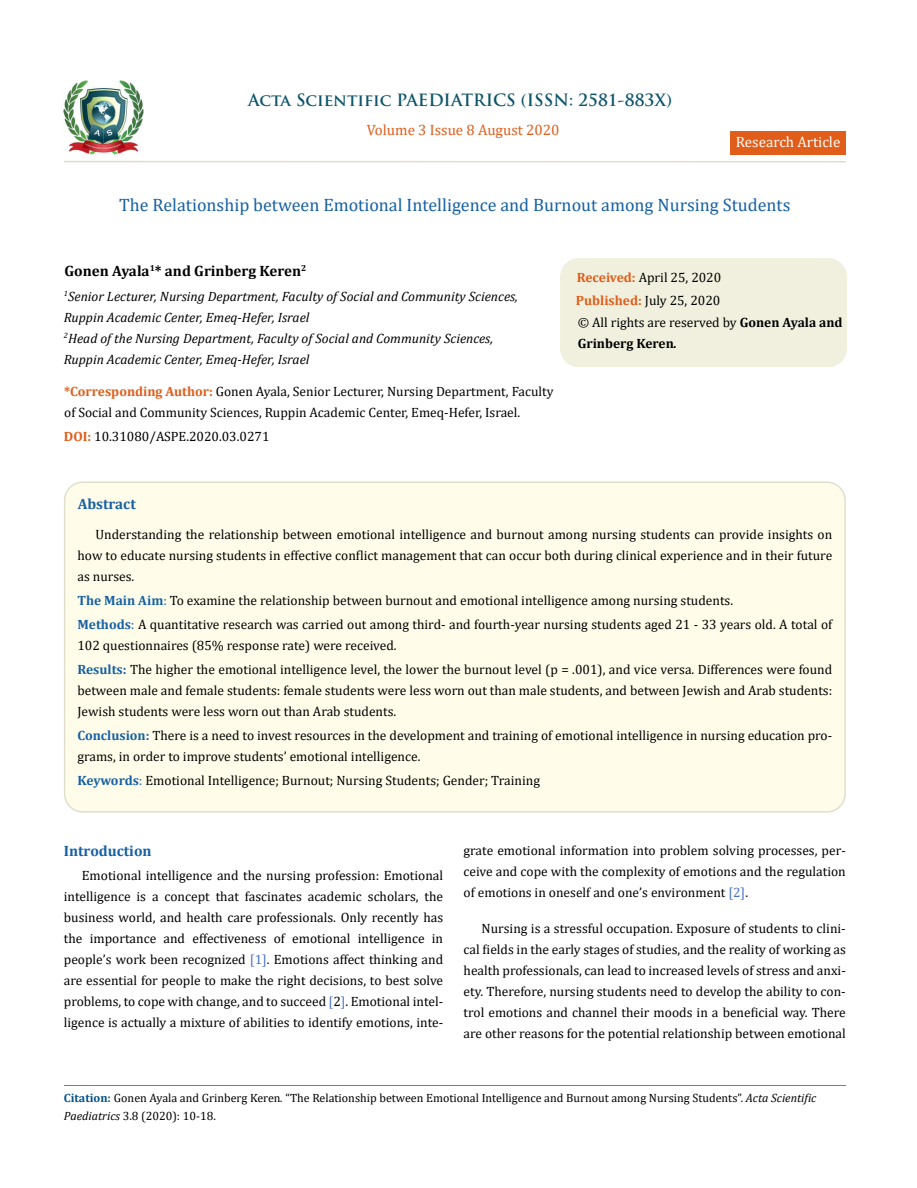
<style>
.page{position:relative;width:917px;height:1188px;background:#fff}
.page>*{position:absolute;margin:0;border:0;box-sizing:border-box;transform-origin:0 0}
.t1{font:18px "Cambria";color:#1560a6}
.t2{font:700 16.5px "Trajan Pro";color:#0e546a}
.t3{font:700 15px "Cambria";color:#000}
.t4{font:15px "Cambria";color:#e05d1a}
.t5{font:700 15px "Cambria";color:#1560a6}
.t6{font:15px "Cambria";color:#fff}
.t7{font:13.5px/21px "Cambria";color:#000}
.t8{font:italic 13.5px/21px "Cambria";color:#000}
.t9{font:700 13.5px/21px "Cambria";color:#000}
.t10{font:12px/18px "Cambria";color:#000}
.s1{font-weight:700;color:#e05d1a}
.s2{font-weight:400}
.s3{font-style:italic}
.s4{font-weight:700;color:#1560a6}
.s5{color:#1560a6}
.s6{color:#4472c4}
.s7{font-weight:700;color:#035089}
</style>
<div class="page">
<img style="left:63px;top:81px;width:80px;height:74px">
<div style="left:730px;top:132px;width:115px;height:23px;background:#e05d1a"></div>
<div style="left:561px;top:259px;width:285px;height:107px;background:#f1f0de;border-radius:18px"></div>
<div style="left:560px;top:258px;width:287px;height:109px;border:2px solid #f1f0de;border-radius:18px"></div>
<div style="left:65px;top:482px;width:780px;height:330px;background:#fffde9;border-radius:18px"></div>
<div style="left:64px;top:482px;width:781px;height:331px;border:2px solid #e0dfcd;border-radius:18px"></div>
<hr style="left:64px;top:1085px;width:781px;height:1px;background:#e05d1a">
<hr style="left:64px;top:161px;width:781px;height:1px;background:#e0dfcd">
<p class="t2" style="left:248px;top:90px;width:425px">Acta Scientific PAEDIATRICS (ISSN: 2581-883X)</p>
<p class="t4" style="left:367px;top:121px;width:194px">Volume 3 Issue 8 August 2020</p>
<p class="t6" style="left:735px;top:133px;width:106px">Research Article</p>
<h1 class="t1" style="left:119px;top:194px;width:672px">The Relationship between Emotional Intelligence and Burnout among Nursing Students</h1>
<p class="t3" style="left:65px;top:261px;width:243px">Gonen Ayala<sup>1</sup>* and Grinberg Keren<sup>2</sup></p>
<p class="t8" style="left:64px;top:285px;width:455px"><sup>1</sup>Senior Lecturer, Nursing Department, Faculty of Social and Community Sciences, Ruppin Academic Center, Emeq-Hefer, Israel<br><sup>2</sup>Head of the Nursing Department, Faculty of Social and Community Sciences, Ruppin Academic Center, Emeq-Hefer, Israel</p>
<p class="t7" style="left:64px;top:381px;width:491px"><span class="s1">*Corresponding Author:</span> Gonen Ayala, Senior Lecturer, Nursing Department, Faculty of Social and Community Sciences, Ruppin Academic Center, Emeq-Hefer, Israel.</p>
<p class="t7" style="left:64px;top:425px;width:207px"><span class="s1">DOI:</span> 10.31080/ASPE.2020.03.0271</p>
<p class="t7" style="left:576px;top:266px;width:147px;line-height:23px"><span class="s1">Received:</span> April 25, 2020<br><span class="s1">Published:</span> July 25, 2020</p>
<p class="t9" style="left:577px;top:311px;width:266px"><span class="s2">© All rights are reserved by</span> Gonen Ayala and<br>Grinberg Keren<span class="s3">.</span></p>
<p class="t5" style="left:78px;top:494px;width:60px">Abstract</p>
<p class="t7" style="left:77px;top:524px;width:756px;text-align:justify;text-indent:18px">Understanding the relationship between emotional intelligence and burnout among nursing students can provide insights on how to educate nursing students in effective conflict management that can occur both during clinical experience and in their future as nurses.</p>
<p class="t7" style="left:77px;top:588px;width:756px;line-height:24px"><span class="s4">The Main Aim</span><span class="s5">:</span> To examine the relationship between burnout and emotional intelligence among nursing students.<br><span class="s4">Methods</span><span class="s5">:</span> A quantitative research was carried out among third- and fourth-year nursing students aged 21 - 33 years old. A total of</p>
<p class="t7" style="left:77px;top:633px;width:756px;line-height:24px">102 questionnaires (85% response rate) were received.<br><span class="s4">Results:</span> The higher the emotional intelligence level, the lower the burnout level (p = .001), and vice versa. Differences were found</p>
<p class="t7" style="left:77px;top:680px;width:756px">between male and female students: female students were less worn out than male students, and between Jewish and Arab students:<br>Jewish students were less worn out than Arab students.</p>
<p class="t7" style="left:77px;top:725px;width:756px"><span class="s4">Conclusion:</span> There is a need to invest resources in the development and training of emotional intelligence in nursing education pro&shy;grams, in order to improve students’ emotional intelligence.</p>
<p class="t7" style="left:77px;top:770px;width:464px"><span class="s4">Keywords</span><span class="s5">:</span> Emotional Intelligence; Burnout; Nursing Students; Gender; Training</p>
<p class="t5" style="left:64px;top:840px;width:89px">Introduction</p>
<p class="t7" style="left:64px;top:865px;width:381px;text-align:justify;text-indent:18px">Emotional intelligence and the nursing profession: Emotional intelligence is a concept that fascinates academic scholars, the business world, and health care professionals. Only recently has the importance and effectiveness of emotional intelligence in people’s work been recognized <span class="s6">[1]</span>. Emotions affect thinking and are essential for people to make the right decisions, to best solve problems, to cope with change, and to succeed <span class="s6">[</span>2<span class="s6">]</span>. Emotional intel&shy;ligence is actually a mixture of abilities to identify emotions, inte-</p>
<p class="t7" style="left:463px;top:840px;width:384px;text-align:justify">grate emotional information into problem solving processes, per&shy;ceive and cope with the complexity of emotions and the regulation of emotions in oneself and one’s environment <span class="s6">[2]</span>.</p>
<p class="t7" style="left:463px;top:918px;width:384px;text-align:justify;text-indent:18px">Nursing is a stressful occupation. Exposure of students to clini&shy;cal fields in the early stages of studies, and the reality of working as health professionals, can lead to increased levels of stress and anxi&shy;ety. Therefore, nursing students need to develop the ability to con&shy;trol emotions and channel their moods in a beneficial way. There are other reasons for the potential relationship between emotional</p>
<p class="t10" style="left:64px;top:1089px;width:754px"><span class="s7">Citation:</span> Gonen Ayala and Grinberg Keren<span class="s3">.</span> “The Relationship between Emotional Intelligence and Burnout among Nursing Students”. <span class="s3">Acta Scientific<br>Paediatrics</span> 3.8 (2020): 10-18.</p>
</div>
